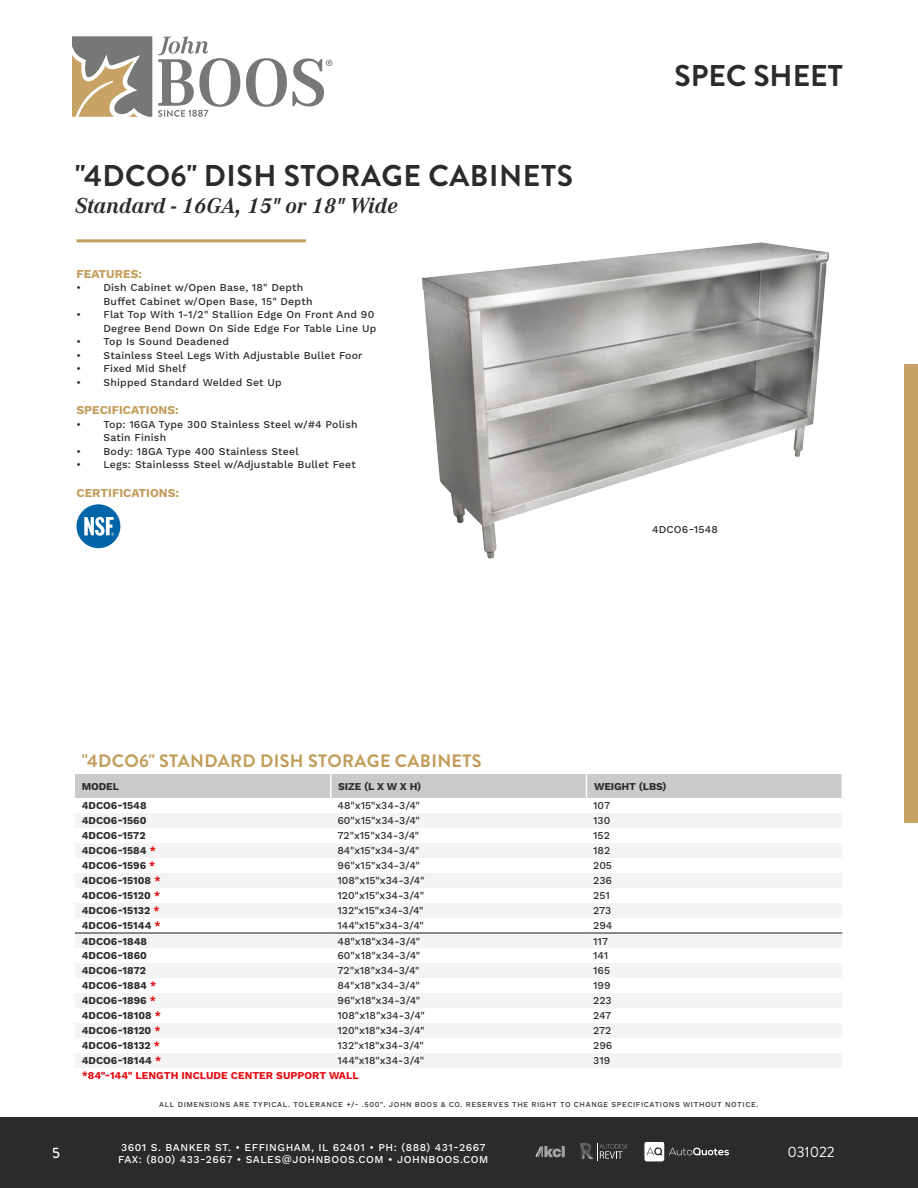
<style>
.page{position:relative;width:918px;height:1188px;background:#fff}
.page>*{position:absolute;margin:0;border:0;box-sizing:border-box;transform-origin:0 0}
.t1{font:700 30px "Brandon Grotesque";letter-spacing:.02em;color:#2b2b2b}
.t2{font:700 30px "Brandon Grotesque";color:#2b2b2b}
.t3{font:italic 700 22.5px "Corporate A";color:#2b2b2b}
.t4{font:700 18px "Brandon Grotesque";letter-spacing:.02em;color:#c29d5a}
.t5{font:15px "Brandon Grotesque";letter-spacing:-.005em;color:#fff}
.t6{font:500 15px "Brandon Grotesque";color:#fff}
.BULLET_POINTS{font:700 12px "Work Sans";color:#c29d5a}
.BULLET_POINTS-2{font:500 10.5px "Work Sans";letter-spacing:.02em;color:#2b2b2b}
.t7{font:700 10.5px "Work Sans";color:#2b2b2b}
.BULLET_POINTS-3{font:500 10.5px "Work Sans";color:#2b2b2b}
.t8{font:500 10.5px/12.6px "Work Sans";letter-spacing:.05em;color:#fff}
.t9{font:700 10.5px "Work Sans";color:#e50b14}
.t10{font:500 7.5px "Work Sans";letter-spacing:.075em;color:#2b2b2b}
.s1{color:#e50b14}
</style>
<div class="page">
<div style="left:0;top:1118px;width:918px;height:70px;background:#2b2b2b"></div>
<svg style="left:536px;top:1147px;width:29px;height:10px"></svg>
<svg style="left:644px;top:1142px;width:85px;height:19px"></svg>
<svg style="left:580px;top:1143px;width:48px;height:17px"></svg>
<svg style="left:72px;top:36px;width:80px;height:81px;background:#a49a86"></svg>
<svg style="left:158px;top:36px;width:82px;height:81px"></svg>
<svg style="left:246px;top:58px;width:86px;height:49px"></svg>
<div style="left:905px;top:365px;width:13px;height:458px;background:#c7a365"></div>
<svg style="left:75px;top:813px;width:767px;height:255px;fill:#f4f4f4"></svg>
<div style="left:75px;top:774px;width:767px;height:24px;background:#c9cacb"></div>
<hr style="left:330px;top:774px;width:2px;height:24px;background:#fff">
<hr style="left:75px;top:933px;width:256px;height:1px;background:#1c1b1a">
<hr style="left:331px;top:933px;width:255px;height:1px;background:#1c1b1a">
<hr style="left:586px;top:933px;width:256px;height:1px;background:#1c1b1a">
<hr style="left:76px;top:239px;width:230px;height:3px;background:#c29d5a">
<img style="left:422px;top:242px;width:407px;height:316px">
<div style="left:76px;top:504px;width:44px;height:44px;background:#0064a9;border-radius:50%"></div>
<svg style="left:84px;top:517px;width:30px;height:19px"></svg>
<p class="t1" style="left:75px;top:155px;width:499px">"4DCO6" DISH STORAGE CABINETS</p>
<p class="t3" style="left:75px;top:190px;width:324px">Standard - 16GA, 15" or 18" Wide</p>
<p class="BULLET_POINTS" style="left:76px;top:267px;width:67px">FEATURES:</p>
<p class="BULLET_POINTS-2" style="left:76px;top:282px;width:228px">• Dish Cabinet w/Open Base, 18" Depth</p>
<p class="BULLET_POINTS-2" style="left:103px;top:295px;width:211px">Buffet Cabinet w/Open Base, 15" Depth</p>
<p class="BULLET_POINTS-2" style="left:76px;top:309px;width:299px">• Flat Top With 1-1/2" Stallion Edge On Front And 90</p>
<p class="BULLET_POINTS-2" style="left:103px;top:322px;width:274px">Degree Bend Down On Side Edge For Table Line Up</p>
<p class="BULLET_POINTS-2" style="left:76px;top:336px;width:154px">• Top Is Sound Deadened</p>
<p class="BULLET_POINTS-2" style="left:76px;top:349px;width:288px">• Stainless Steel Legs With Adjustable Bullet Foor</p>
<p class="BULLET_POINTS-2" style="left:76px;top:363px;width:111px">• Fixed Mid Shelf</p>
<p class="BULLET_POINTS-2" style="left:76px;top:376px;width:207px">• Shipped Standard Welded Set Up</p>
<p class="BULLET_POINTS" style="left:76px;top:403px;width:104px">SPECIFICATIONS:</p>
<p class="BULLET_POINTS-2" style="left:76px;top:418px;width:283px">• Top: 16GA Type 300 Stainless Steel w/#4 Polish</p>
<p class="BULLET_POINTS-2" style="left:103px;top:432px;width:64px">Satin Finish</p>
<p class="BULLET_POINTS-2" style="left:76px;top:445px;width:224px">• Body: 18GA Type 400 Stainless Steel</p>
<p class="BULLET_POINTS-2" style="left:76px;top:459px;width:281px">• Legs: Stainlesss Steel w/Adjustable Bullet Feet</p>
<p class="BULLET_POINTS" style="left:76px;top:486px;width:104px">CERTIFICATIONS:</p>
<h1 class="t2" style="left:675px;top:55px;width:170px">SPEC SHEET</h1>
<p class="BULLET_POINTS-2" style="left:652px;top:523px;width:67px">4DCO6-1548</p>
<p class="t4" style="left:82px;top:748px;width:401px">"4DCO6" STANDARD DISH STORAGE CABINETS</p>
<p class="t7" style="left:82px;top:780px;width:39px">MODEL</p>
<p class="t7" style="left:338px;top:780px;width:85px">SIZE (L X W X H)</p>
<p class="t7" style="left:594px;top:780px;width:74px">WEIGHT (LBS)</p>
<p class="t7" style="left:82px;top:800px;width:66px">4DCO6-1548</p>
<p class="BULLET_POINTS-2" style="left:338px;top:800px;width:84px">48"x15"x34-3/4"</p>
<p class="BULLET_POINTS-2" style="left:593px;top:800px;width:18px">107</p>
<p class="t7" style="left:82px;top:815px;width:66px">4DCO6-1560</p>
<p class="BULLET_POINTS-2" style="left:338px;top:815px;width:84px">60"x15"x34-3/4"</p>
<p class="BULLET_POINTS-2" style="left:593px;top:815px;width:19px">130</p>
<p class="t7" style="left:82px;top:830px;width:65px">4DCO6-1572</p>
<p class="BULLET_POINTS-2" style="left:338px;top:830px;width:83px">72"x15"x34-3/4"</p>
<p class="BULLET_POINTS-2" style="left:593px;top:830px;width:18px">152</p>
<p class="t7" style="left:82px;top:845px;width:76px">4DCO6-1584 <span class="s1">*</span></p>
<p class="BULLET_POINTS-2" style="left:338px;top:845px;width:83px">84"x15"x34-3/4"</p>
<p class="BULLET_POINTS-2" style="left:593px;top:845px;width:19px">182</p>
<p class="t7" style="left:82px;top:860px;width:75px">4DCO6-1596 <span class="s1">*</span></p>
<p class="BULLET_POINTS-2" style="left:338px;top:860px;width:84px">96"x15"x34-3/4"</p>
<p class="BULLET_POINTS-2" style="left:593px;top:860px;width:20px">205</p>
<p class="t7" style="left:82px;top:875px;width:80px">4DCO6-15108 <span class="s1">*</span></p>
<p class="BULLET_POINTS-3" style="left:338px;top:875px;width:88px">108"x15"x34-3/4"</p>
<p class="BULLET_POINTS-2" style="left:593px;top:875px;width:20px">236</p>
<p class="t7" style="left:82px;top:890px;width:80px">4DCO6-15120 <span class="s1">*</span></p>
<p class="BULLET_POINTS-3" style="left:338px;top:890px;width:88px">120"x15"x34-3/4"</p>
<p class="BULLET_POINTS-2" style="left:593px;top:890px;width:18px">251</p>
<p class="t7" style="left:82px;top:905px;width:79px">4DCO6-15132 <span class="s1">*</span></p>
<p class="BULLET_POINTS-3" style="left:338px;top:905px;width:88px">132"x15"x34-3/4"</p>
<p class="BULLET_POINTS-2" style="left:593px;top:905px;width:20px">273</p>
<p class="t7" style="left:82px;top:920px;width:80px">4DCO6-15144 <span class="s1">*</span></p>
<p class="BULLET_POINTS-3" style="left:338px;top:920px;width:88px">144"x15"x34-3/4"</p>
<p class="BULLET_POINTS-2" style="left:593px;top:920px;width:21px">294</p>
<p class="t7" style="left:82px;top:935px;width:67px">4DCO6-1848</p>
<p class="BULLET_POINTS-2" style="left:338px;top:935px;width:84px">48"x18"x34-3/4"</p>
<p class="BULLET_POINTS-2" style="left:593px;top:935px;width:16px">117</p>
<p class="t7" style="left:82px;top:950px;width:67px">4DCO6-1860</p>
<p class="BULLET_POINTS-2" style="left:338px;top:950px;width:84px">60"x18"x34-3/4"</p>
<p class="BULLET_POINTS-2" style="left:593px;top:950px;width:17px">141</p>
<p class="t7" style="left:82px;top:965px;width:66px">4DCO6-1872</p>
<p class="BULLET_POINTS-2" style="left:338px;top:965px;width:84px">72"x18"x34-3/4"</p>
<p class="BULLET_POINTS-2" style="left:593px;top:965px;width:18px">165</p>
<p class="t7" style="left:82px;top:980px;width:76px">4DCO6-1884 <span class="s1">*</span></p>
<p class="BULLET_POINTS-2" style="left:338px;top:980px;width:84px">84"x18"x34-3/4"</p>
<p class="BULLET_POINTS-2" style="left:593px;top:980px;width:19px">199</p>
<p class="t7" style="left:82px;top:995px;width:76px">4DCO6-1896 <span class="s1">*</span></p>
<p class="BULLET_POINTS-2" style="left:338px;top:995px;width:84px">96"x18"x34-3/4"</p>
<p class="BULLET_POINTS-2" style="left:593px;top:995px;width:20px">223</p>
<p class="t7" style="left:82px;top:1010px;width:81px">4DCO6-18108 <span class="s1">*</span></p>
<p class="BULLET_POINTS-3" style="left:338px;top:1010px;width:89px">108"x18"x34-3/4"</p>
<p class="BULLET_POINTS-2" style="left:593px;top:1010px;width:19px">247</p>
<p class="t7" style="left:82px;top:1025px;width:80px">4DCO6-18120 <span class="s1">*</span></p>
<p class="BULLET_POINTS-3" style="left:338px;top:1025px;width:88px">120"x18"x34-3/4"</p>
<p class="BULLET_POINTS-2" style="left:593px;top:1025px;width:20px">272</p>
<p class="t7" style="left:82px;top:1040px;width:80px">4DCO6-18132 <span class="s1">*</span></p>
<p class="BULLET_POINTS-3" style="left:338px;top:1040px;width:88px">132"x18"x34-3/4"</p>
<p class="BULLET_POINTS-2" style="left:593px;top:1040px;width:21px">296</p>
<p class="t7" style="left:82px;top:1055px;width:81px">4DCO6-18144 <span class="s1">*</span></p>
<p class="BULLET_POINTS-3" style="left:338px;top:1055px;width:88px">144"x18"x34-3/4"</p>
<p class="BULLET_POINTS-2" style="left:593px;top:1055px;width:19px">319</p>
<p class="t9" style="left:82px;top:1070px;width:278px">*84"-144" LENGTH INCLUDE CENTER SUPPORT WALL</p>
<p class="t10" style="left:159px;top:1100px;width:601px">ALL DIMENSIONS ARE TYPICAL. TOLERANCE +/- .500". JOHN BOOS &amp; CO. RESERVES THE RIGHT TO CHANGE SPECIFICATIONS WITHOUT NOTICE.</p>
<h3 class="t6" style="left:52px;top:1143px;width:9px">5</h3>
<p class="t8" style="left:118px;top:1141px;width:372px">3601 S. BANKER ST. • EFFINGHAM, IL 62401 • PH: (888) 431-2667<br>FAX: (800) 433-2667 • SALES@JOHNBOOS.COM • JOHNBOOS.COM</p>
<p class="t5" style="left:788px;top:1142px;width:49px">031022</p>
</div>
